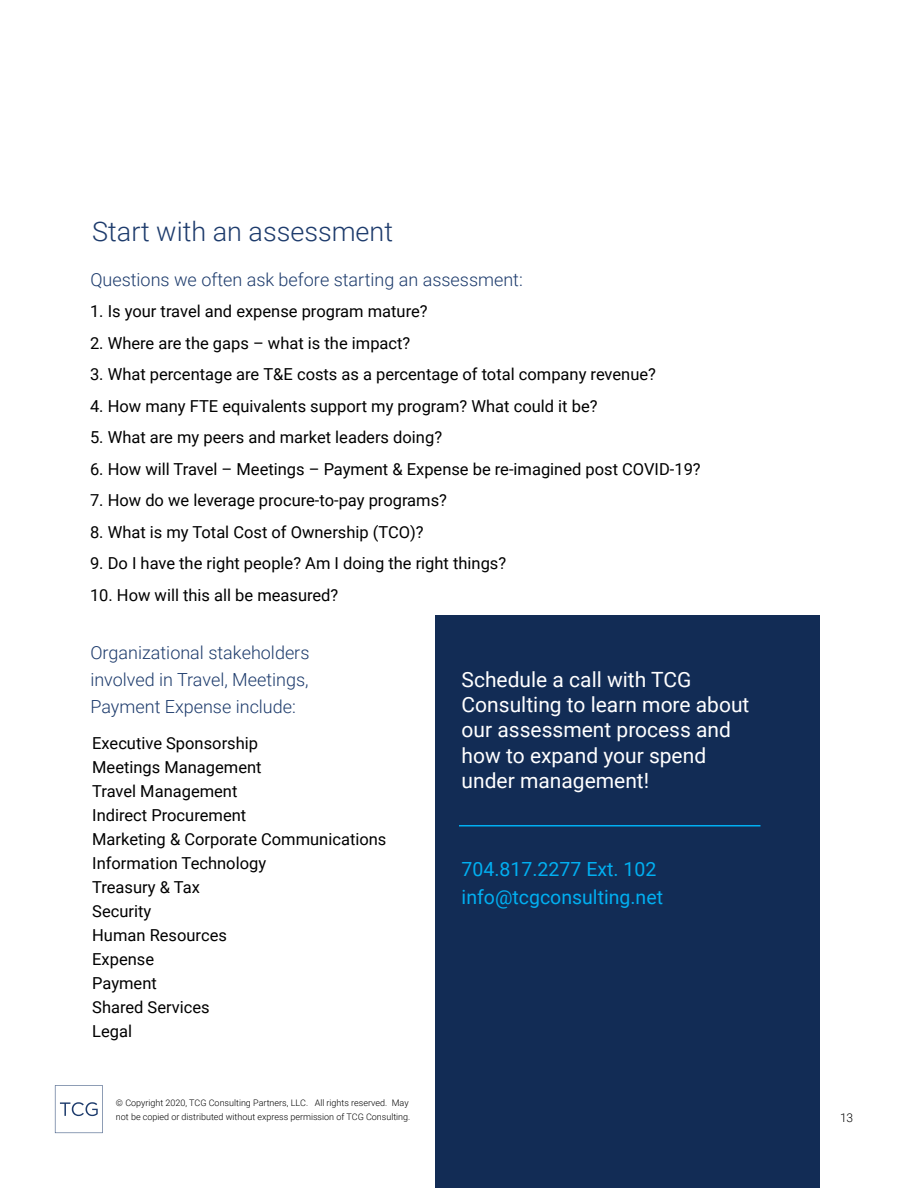
<style>
.page{position:relative;width:918px;height:1188px;background:#fff}
.page>*{position:absolute;margin:0;border:0;box-sizing:border-box;transform-origin:0 0}
.t1{font:300 27px "Roboto";color:#1d3b6c}
.t2{font:21px/25.5px "Roboto";color:#fff}
.t3{font:19.5px/28.5px "Roboto";color:#01aff1}
.t4{font:300 18px/27px "Roboto";color:#1d3b6c;text-align:justify}
.t5{font:16.5px/24px "Roboto";color:#000}
.t6{font:300 12px "Roboto";color:#000}
.t7{font:300 9px/13.5px "Roboto";color:#000}
</style>
<div class="page">
<svg style="left:55px;top:1085px;width:48px;height:48px"></svg>
<div style="left:435px;top:615px;width:384px;height:573px;background:#122c55"></div>
<hr style="left:459px;top:825px;width:301px;height:1px;background:#01aff1">
<h1 class="t1" style="left:92px;top:213px;width:302px">Start with an assessment</h1>
<p class="t4" style="left:90px;top:266px;width:434px">Questions we often ask before starting an assessment:</p>
<p class="t5" style="left:90px;top:299px;width:339px">1. Is your travel and expense program mature?</p>
<p class="t5" style="left:90px;top:330px;width:322px">2. Where are the gaps – what is the impact?</p>
<p class="t5" style="left:90px;top:362px;width:568px">3. What percentage are T&amp;E costs as a percentage of total company revenue?</p>
<p class="t5" style="left:90px;top:393px;width:509px">4. How many FTE equivalents support my program? What could it be?</p>
<p class="t5" style="left:90px;top:425px;width:354px">5. What are my peers and market leaders doing?</p>
<p class="t5" style="left:90px;top:456px;width:612px">6. How will Travel – Meetings – Payment &amp; Expense be re-imagined post COVID-19?</p>
<p class="t5" style="left:90px;top:488px;width:359px">7. How do we leverage procure-to-pay programs?</p>
<p class="t5" style="left:90px;top:519px;width:335px">8. What is my Total Cost of Ownership (TCO)?</p>
<p class="t5" style="left:90px;top:551px;width:418px">9. Do I have the right people? Am I doing the right things?</p>
<p class="t5" style="left:90px;top:582px;width:250px">10. How will this all be measured?</p>
<p class="t4" style="left:90px;top:639px;width:221px">Organizational stakeholders involved in Travel, Meetings, Payment Expense include:</p>
<p class="t5" style="left:92px;top:731px;width:296px">Executive Sponsorship<br>Meetings Management<br>Travel Management<br>Indirect Procurement<br>Marketing &amp; Corporate Communications<br>Information Technology<br>Treasury &amp; Tax<br>Security<br>Human Resources<br>Expense<br>Payment<br>Shared Services<br>Legal</p>
<p class="t7" style="left:116px;top:1096px;width:296px">© Copyright 2020, TCG Consulting Partners, LLC. All rights reserved. May not be copied or distributed without express permission of TCG Consulting.</p>
<p class="t2" style="left:462px;top:666px;width:289px">Schedule a call with TCG<br>Consulting to learn more about our assessment process and how to expand your spend under management!</p>
<p class="t3" style="left:462px;top:854px;width:203px">704.817.2277 Ext. 102 info@tcgconsulting.net</p>
<p class="t6" style="left:840px;top:1109px;width:15px">13</p>
</div>
